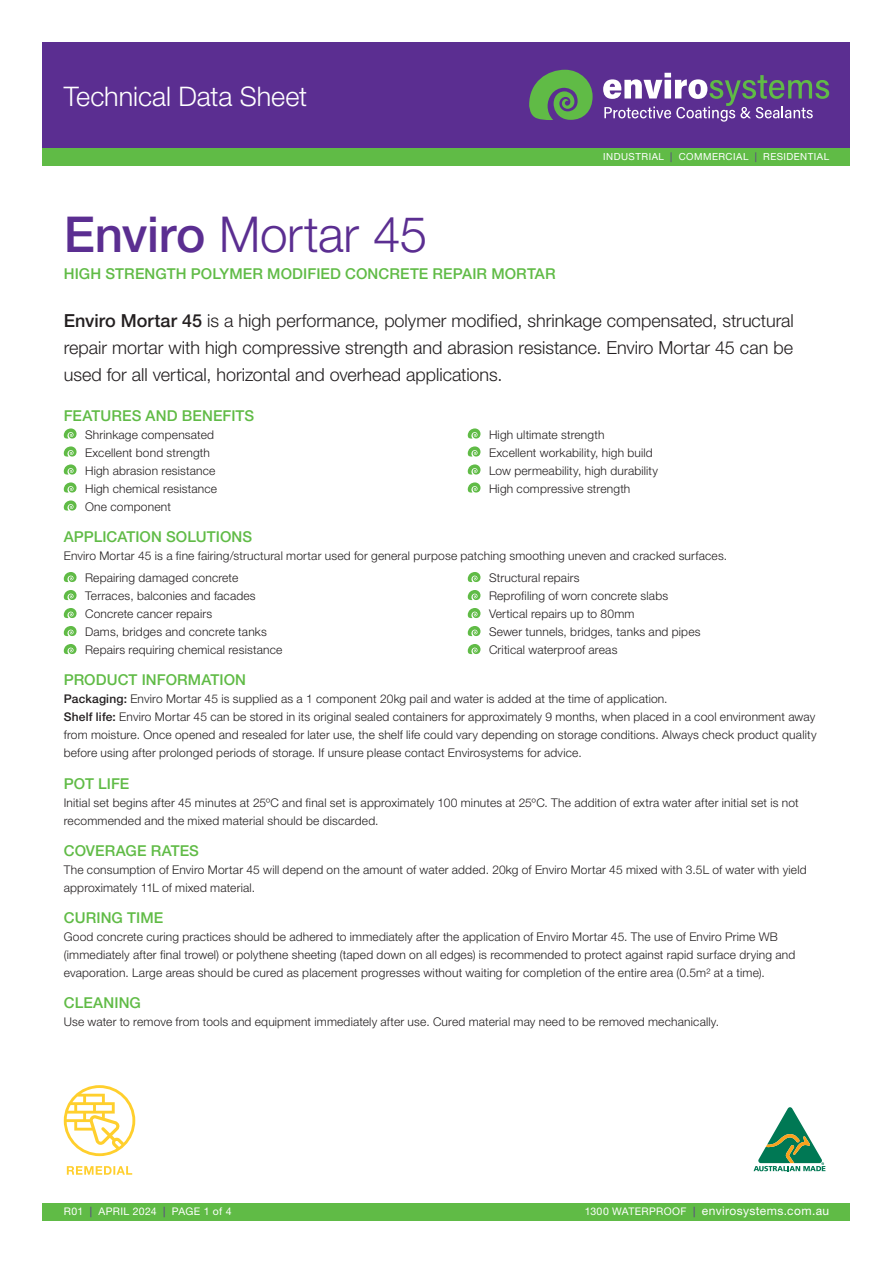
<style>
.page{position:relative;width:893px;height:1263px;background:#fff}
.page>*{position:absolute;margin:0;border:0;box-sizing:border-box;transform-origin:0 0}
.t1{font:300 49.5px "Helvetica Neue";letter-spacing:-.005em;color:#5b2e91}
.t2{font:300 27px "Helvetica Neue";letter-spacing:-.005em;color:#fff}
.t3{font:300 18px/27px "Helvetica Neue";color:#231f20;text-align:justify}
.t4{font:500 15px "Helvetica Neue";letter-spacing:.005em;color:#60bb46}
.t5{font:300 12px/18px "Helvetica Neue";letter-spacing:.015em;color:#231f20}
.t6{font:12px "Helvetica Neue";letter-spacing:.03em;color:#fff}
.t7{font:10.5px "Helvetica Neue";letter-spacing:.03em;color:#fff}
.t8{font:9.75px "Helvetica Neue";letter-spacing:.05em;color:#fff}
.s1{color:#5b2e91}
.s2{font-weight:500}
.s3{font-size:10.5px}
.s4{font-size:10.5px;color:#5b2e91}
</style>
<div class="page">
<div style="left:43px;top:43px;width:807px;height:106px;background:#5b2e91"></div>
<svg style="left:603px;top:73px;width:226px;height:49px"></svg>
<svg style="left:529px;top:70px;width:64px;height:50px"></svg>
<div style="left:43px;top:149px;width:807px;height:17px;background:#60bb46"></div>
<div style="left:43px;top:1203px;width:807px;height:17px;background:#60bb46"></div>
<svg style="left:64px;top:428px;width:13px;height:11px"></svg>
<svg style="left:64px;top:446px;width:13px;height:11px"></svg>
<svg style="left:64px;top:464px;width:13px;height:11px"></svg>
<svg style="left:64px;top:482px;width:13px;height:11px"></svg>
<svg style="left:64px;top:500px;width:13px;height:11px"></svg>
<svg style="left:468px;top:428px;width:12px;height:11px"></svg>
<svg style="left:468px;top:446px;width:12px;height:11px"></svg>
<svg style="left:468px;top:464px;width:12px;height:11px"></svg>
<svg style="left:468px;top:482px;width:12px;height:11px"></svg>
<svg style="left:64px;top:572px;width:13px;height:10px"></svg>
<svg style="left:64px;top:590px;width:13px;height:10px"></svg>
<svg style="left:64px;top:608px;width:13px;height:10px"></svg>
<svg style="left:64px;top:626px;width:13px;height:10px"></svg>
<svg style="left:64px;top:644px;width:13px;height:10px"></svg>
<svg style="left:468px;top:572px;width:12px;height:10px"></svg>
<svg style="left:468px;top:590px;width:12px;height:10px"></svg>
<svg style="left:468px;top:608px;width:12px;height:10px"></svg>
<svg style="left:468px;top:626px;width:12px;height:10px"></svg>
<svg style="left:468px;top:644px;width:12px;height:10px"></svg>
<svg style="left:753px;top:1107px;width:73px;height:65px"></svg>
<svg style="left:64px;top:1085px;width:71px;height:71px"></svg>
<svg style="left:67px;top:1166px;width:65px;height:9px"></svg>
<h2 class="t2" style="left:64px;top:80px;width:245px">Technical Data Sheet</h2>
<p class="t8" style="left:603px;top:151px;width:227px">INDUSTRIAL <span class="s1">|</span> COMMERCIAL <span class="s1">|</span> RESIDENTIAL</p>
<h1 class="t1" style="left:64px;top:204px;width:365px"><span class="s2">Enviro</span> Mortar 45</h1>
<p class="t4" style="left:64px;top:264px;width:493px">HIGH STRENGTH POLYMER MODIFIED CONCRETE REPAIR MORTAR</p>
<p class="t3" style="left:64px;top:306px;width:732px"><span class="s2">Enviro Mortar 45</span> is a high performance, polymer modified, shrinkage compensated, structural repair mortar with high compressive strength and abrasion resistance. Enviro Mortar 45 can be used for all vertical, horizontal and overhead applications.</p>
<p class="t4" style="left:64px;top:406px;width:192px">FEATURES AND BENEFITS</p>
<p class="t5" style="left:85px;top:425px;width:134px">Shrinkage compensated<br>Excellent bond strength<br>High abrasion resistance<br>High chemical resistance<br>One component</p>
<p class="t5" style="left:489px;top:425px;width:171px">High ultimate strength<br>Excellent workability, high build<br>Low permeability, high durability<br>High compressive strength</p>
<p class="t4" style="left:64px;top:527px;width:190px">APPLICATION SOLUTIONS</p>
<p class="t5" style="left:85px;top:544px;width:644px;line-height:22.2px;text-indent:-21px">Enviro Mortar 45 is a fine fairing/structural mortar used for general purpose patching smoothing uneven and cracked surfaces.<br>Repairing damaged concrete</p>
<p class="t5" style="left:85px;top:587px;width:199px">Terraces, balconies and facades<br>Concrete cancer repairs<br>Dams, bridges and concrete tanks<br>Repairs requiring chemical resistance</p>
<p class="t5" style="left:489px;top:569px;width:213px">Structural repairs<br>Reprofiling of worn concrete slabs<br>Vertical repairs up to 80mm<br>Sewer tunnels, bridges, tanks and pipes<br>Critical waterproof areas</p>
<p class="t4" style="left:64px;top:671px;width:184px">PRODUCT INFORMATION</p>
<p class="t5" style="left:64px;top:690px;width:754px"><span class="s2">Packaging:</span> Enviro Mortar 45 is supplied as a 1 component 20kg pail and water is added at the time of application.<br><span class="s2">Shelf life:</span> Enviro Mortar 45 can be stored in its original sealed containers for approximately 9 months, when placed in a cool environment away from moisture. Once opened and resealed for later use, the shelf life could vary depending on storage conditions. Always check product quality before using after prolonged periods of storage. If unsure please contact Envirosystems for advice.</p>
<p class="t4" style="left:64px;top:774px;width:67px">POT LIFE</p>
<p class="t5" style="left:64px;top:793px;width:736px">Initial set begins after 45 minutes at 25ºC and final set is approximately 100 minutes at 25ºC. The addition of extra water after initial set is not recommended and the mixed material should be discarded.</p>
<p class="t4" style="left:64px;top:842px;width:137px">COVERAGE RATES</p>
<p class="t5" style="left:64px;top:860px;width:744px">The consumption of Enviro Mortar 45 will depend on the amount of water added. 20kg of Enviro Mortar 45 mixed with 3.5L of water with yield approximately 11L of mixed material.</p>
<p class="t4" style="left:64px;top:909px;width:101px">CURING TIME</p>
<p class="t5" style="left:64px;top:928px;width:733px">Good concrete curing practices should be adhered to immediately after the application of Enviro Mortar 45. The use of Enviro Prime WB (immediately after final trowel) or polythene sheeting (taped down on all edges) is recommended to protect against rapid surface drying and evaporation. Large areas should be cured as placement progresses without waiting for completion of the entire area (0.5m² at a time).</p>
<p class="t4" style="left:64px;top:994px;width:79px">CLEANING</p>
<p class="t5" style="left:64px;top:1013px;width:657px">Use water to remove from tools and equipment immediately after use. Cured material may need to be removed mechanically.</p>
<p class="t7" style="left:64px;top:1205px;width:169px">R01 <span class="s1">|</span> APRIL 2024 <span class="s1">|</span> PAGE 1 of 4</p>
<p class="t6" style="left:585px;top:1204px;width:246px"><span class="s3">1300 WATERPROOF</span> <span class="s4">|</span> envirosystems.com.au</p>
</div>
